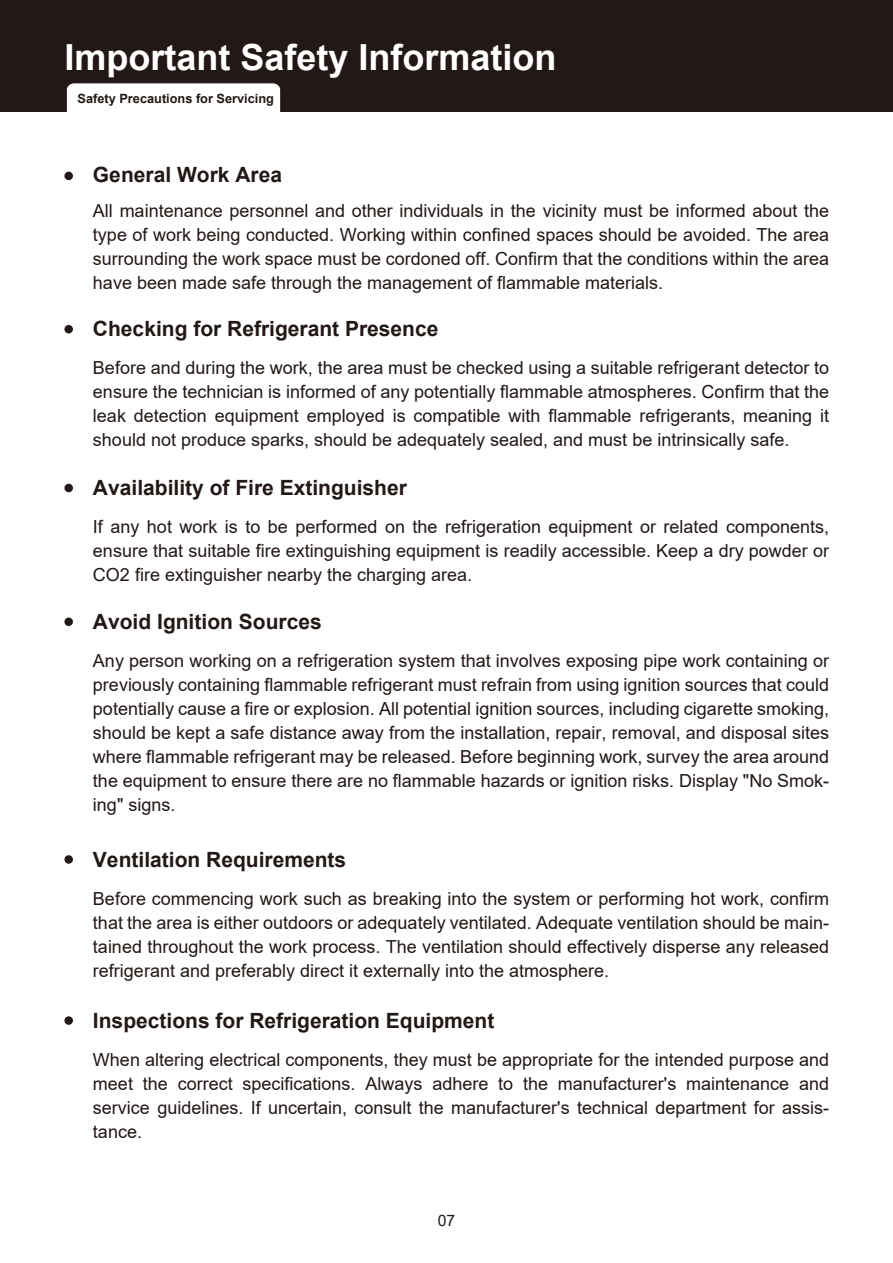
<style>
.page{position:relative;width:893px;height:1263px;background:#fff}
.page>*{position:absolute;margin:0;border:0;box-sizing:border-box;transform-origin:0 0}
.t1{font:700 36px "Arial";color:#fff}
.t2{font:700 21px "Arial";color:#221815}
.t3{font:18px/24px "Arial";color:#221815;text-align:justify}
.t4{font:15.75px "Arial";color:#221815}
.t5{font:700 12.75px "Arial";color:#221815}
</style>
<div class="page">
<div style="left:0;top:0;width:893px;height:112px;background:#221815"></div>
<div style="left:67px;top:83px;width:213px;height:29px;background:#fff"></div>
<div style="left:64px;top:172px;width:9px;height:8px;background:#221815;border-radius:50%"></div>
<div style="left:64px;top:325px;width:9px;height:8px;background:#221815;border-radius:50%"></div>
<div style="left:64px;top:484px;width:9px;height:8px;background:#221815;border-radius:50%"></div>
<div style="left:64px;top:617px;width:9px;height:9px;background:#221815;border-radius:50%"></div>
<div style="left:64px;top:855px;width:9px;height:9px;background:#221815;border-radius:50%"></div>
<div style="left:64px;top:1016px;width:9px;height:9px;background:#221815;border-radius:50%"></div>
<h1 class="t1" style="left:64px;top:32px;width:494px">Important Safety Information</h1>
<p class="t5" style="left:78px;top:89px;width:198px">Safety Precautions for Servicing</p>
<p class="t2" style="left:93px;top:159px;width:191px">General Work Area</p>
<p class="t3" style="left:93px;top:198px;width:738px">All maintenance personnel and other individuals in the vicinity must be informed about the type of work being conducted. Working within confined spaces should be avoided. The area surrounding the work space must be cordoned off. Confirm that the conditions within the area have been made safe through the management of flammable materials.</p>
<p class="t2" style="left:93px;top:314px;width:347px">Checking for Refrigerant Presence</p>
<p class="t3" style="left:93px;top:356px;width:738px">Before and during the work, the area must be checked using a suitable refrigerant detector to ensure the technician is informed of any potentially flammable atmospheres. Confirm that the leak detection equipment employed is compatible with flammable refrigerants, meaning it should not produce sparks, should be adequately sealed, and must be intrinsically safe.</p>
<p class="t2" style="left:93px;top:473px;width:315px">Availability of Fire Extinguisher</p>
<p class="t3" style="left:93px;top:515px;width:738px">If any hot work is to be performed on the refrigeration equipment or related components, ensure that suitable fire extinguishing equipment is readily accessible. Keep a dry powder or CO2 fire extinguisher nearby the charging area.</p>
<p class="t2" style="left:93px;top:607px;width:230px">Avoid Ignition Sources</p>
<p class="t3" style="left:93px;top:649px;width:738px">Any person working on a refrigeration system that involves exposing pipe work containing or previously containing flammable refrigerant must refrain from using ignition sources that could potentially cause a fire or explosion. All potential ignition sources, including cigarette smoking, should be kept a safe distance away from the installation, repair, removal, and disposal sites where flammable refrigerant may be released. Before beginning work, survey the area around the equipment to ensure there are no flammable hazards or ignition risks. Display "No Smok&shy;ing" signs.</p>
<p class="t2" style="left:93px;top:844px;width:255px">Ventilation Requirements</p>
<p class="t3" style="left:93px;top:886px;width:738px">Before commencing work such as breaking into the system or performing hot work, confirm that the area is either outdoors or adequately ventilated. Adequate ventilation should be main&shy;tained throughout the work process. The ventilation should effectively disperse any released refrigerant and preferably direct it externally into the atmosphere.</p>
<p class="t2" style="left:93px;top:1005px;width:403px">Inspections for Refrigeration Equipment</p>
<p class="t3" style="left:93px;top:1047px;width:738px">When altering electrical components, they must be appropriate for the intended purpose and meet the correct specifications. Always adhere to the manufacturer's maintenance and service guidelines. If uncertain, consult the manufacturer's technical department for assis&shy;tance.</p>
<p class="t4" style="left:438px;top:1209px;width:19px">07</p>
</div>
